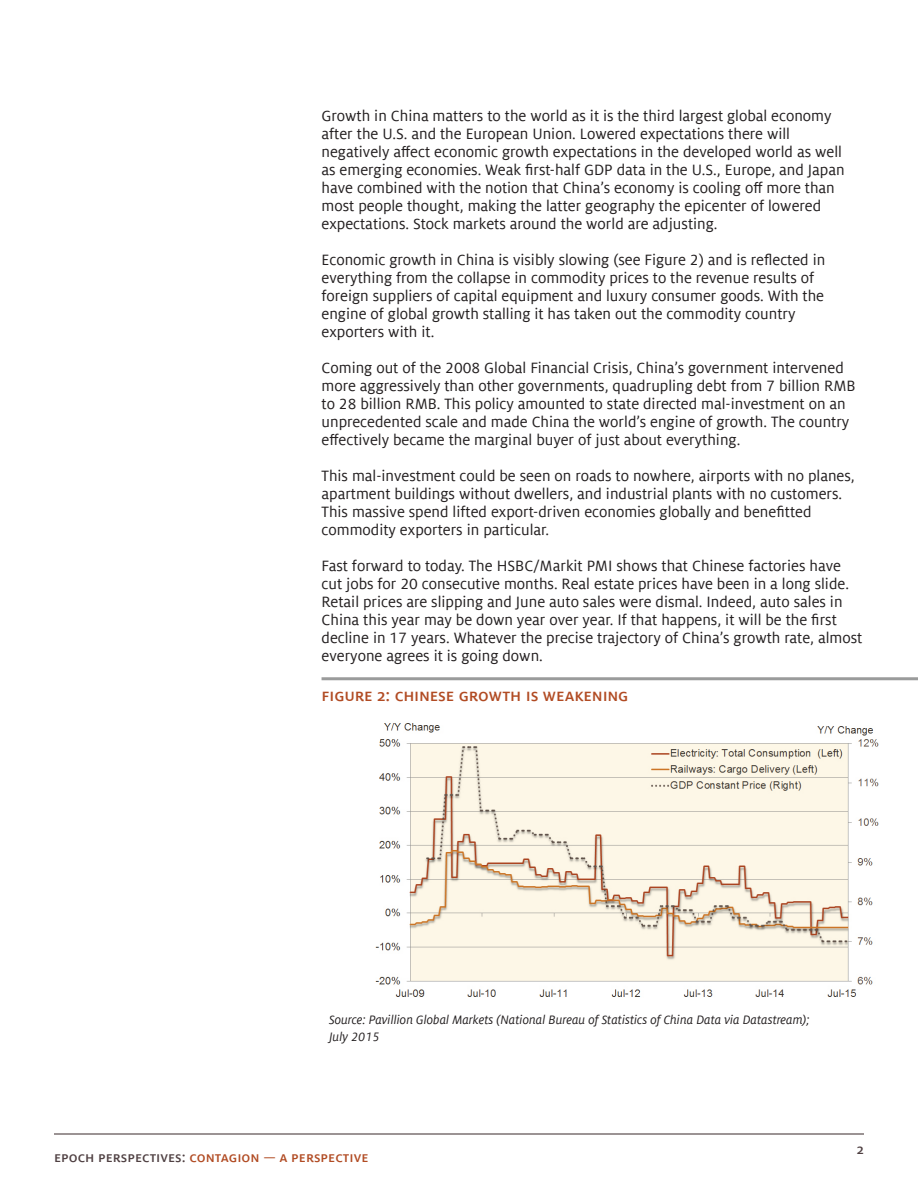
<style>
.page{position:relative;width:918px;height:1188px;background:#fff}
.page>*{position:absolute;margin:0;border:0;box-sizing:border-box;transform-origin:0 0}
.Chart_Info{font:500 18px "Milo Sc Offc Pro";letter-spacing:-.01em;color:#b14b23}
.t1{font:16.5px/18px "Milo Offc Pro";color:#231f20}
.t2{font:500 15px "Milo Sc Offc Pro";color:#b14b23}
.t3{font:500 15px "Milo Sc Offc Pro";color:#4f4042}
.t4{font:italic 13.5px "Milo Offc Pro";color:#231f20}
.s1{color:#4f4042}
.s2{font-family:"Milo Offc Pro";font-weight:400}
</style>
<div class="page">
<hr style="left:54px;top:1133px;width:810px;height:2px;background:#4f4042">
<img style="left:375px;top:723px;width:504px;height:274px">
<hr style="left:322px;top:677px;width:596px;height:3px;background:#9a9b9b">
<p class="t1" style="left:322px;top:107px;width:525px">Growth in China matters to the world as it is the third largest global economy after the U.S. and the European Union. Lowered expectations there will negatively affect economic growth expectations in the developed world as well as emerging economies. Weak first-half GDP data in the U.S., Europe, and Japan have combined with the notion that China’s economy is cooling off more than most people thought, making the latter geography the epicenter of lowered expectations. Stock markets around the world are adjusting.</p>
<p class="t1" style="left:322px;top:251px;width:505px">Economic growth in China is visibly slowing (see Figure 2) and is reflected in everything from the collapse in commodity prices to the revenue results of foreign suppliers of capital equipment and luxury consumer goods. With the engine of global growth stalling it has taken out the commodity country exporters with it.</p>
<p class="t1" style="left:322px;top:359px;width:536px">Coming out of the 2008 Global Financial Crisis, China’s government intervened more aggressively than other governments, quadrupling debt from 7 billion RMB to 28 billion RMB. This policy amounted to state directed mal-investment on an unprecedented scale and made China the world’s engine of growth. The country effectively became the marginal buyer of just about everything.</p>
<p class="t1" style="left:322px;top:467px;width:535px">This mal-investment could be seen on roads to nowhere, airports with no planes, apartment buildings without dwellers, and industrial plants with no customers.<br>This massive spend lifted export-driven economies globally and benefitted commodity exporters in particular.</p>
<p class="t1" style="left:322px;top:557px;width:542px">Fast forward to today. The HSBC/Markit PMI shows that Chinese factories have cut jobs for 20 consecutive months. Real estate prices have been in a long slide.<br>Retail prices are slipping and June auto sales were dismal. Indeed, auto sales in China this year may be down year over year. If that happens, it will be the first decline in 17 years. Whatever the precise trajectory of China’s growth rate, almost everyone agrees it is going down.</p>
<p class="Chart_Info" style="left:322px;top:685px;width:309px">figure 2: chinese growth is weakening</p>
<p class="t4" style="left:329px;top:1013px;width:482px">Source: Pavillion Global Markets (National Bureau of Statistics of China Data via Datastream);</p>
<p class="t4" style="left:329px;top:1029px;width:52px">July 2015</p>
<p class="t2" style="left:54px;top:1149px;width:316px"><span class="s1">epoch perspectives:</span> contagion <span class="s2">—</span> a perspective</p>
<p class="t3" style="left:857px;top:1141px;width:9px">2</p>
</div>
